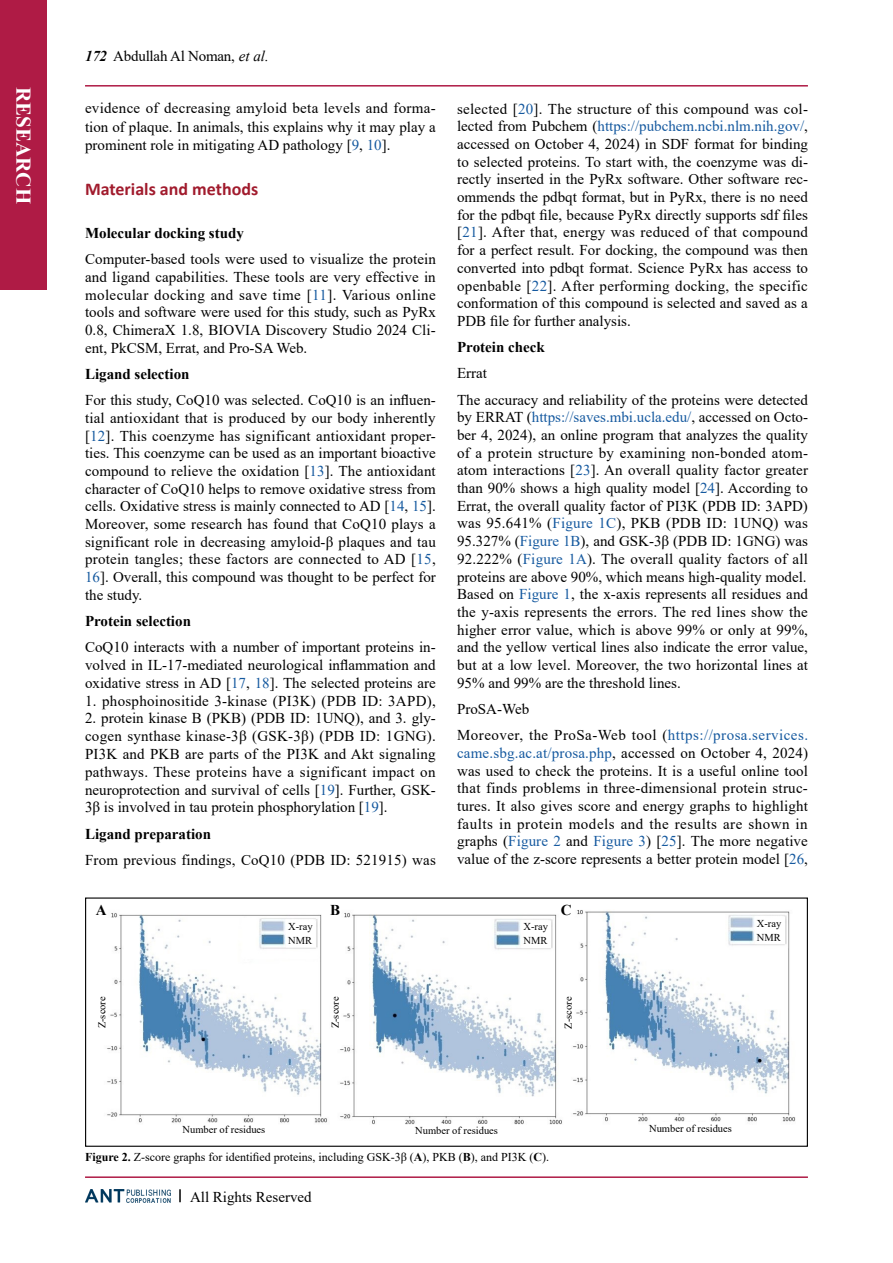
<style>
.page{position:relative;width:893px;height:1263px;background:#fff}
.page>*{position:absolute;margin:0;border:0;box-sizing:border-box;transform-origin:0 0}
.t1{font:700 21px "Times New Roman";color:#fff}
.t2{font:700 18px "Calibri";color:#a11b2d}
.t3{font:15px/17.7px "Times New Roman";color:#000;text-align:justify}
.t4{font:700 15px "Times New Roman";color:#000}
.t5{font:15px/26.2px "Times New Roman";letter-spacing:.03em;color:#000}
.t6{font:15px "Times New Roman";letter-spacing:.02em;color:#000}
.t7{font:12px "Times New Roman";color:#000}
.t8{font:10.5px "Times New Roman";color:#000}
.s1{font-weight:700;font-style:italic}
.s2{font-style:italic}
.s3{color:#15599f}
.s4{font-weight:700}
</style>
<div class="page">
<hr style="left:85px;top:85px;width:723px;height:2px;background:#af1b45">
<hr style="left:85px;top:1176px;width:723px;height:2px;background:#af1b45">
<img style="left:85px;top:1189px;width:85px;height:13px">
<svg style="left:179px;top:1189px;width:2px;height:13px"></svg>
<div style="left:0;top:0;width:47px;height:289px;background:#af1b45"></div>
<div style="left:85px;top:897px;width:723px;height:250px;border:1px solid #000"></div>
<img style="left:107px;top:910px;width:689px;height:215px">
<div style="left:194px;top:1123px;width:66px;height:9px;background:#fff"></div>
<div style="left:659px;top:1122px;width:67px;height:9px;background:#fff"></div>
<div style="left:428px;top:1124px;width:66px;height:9px;background:#fff"></div>
<div style="left:97px;top:993px;width:11px;height:39px;background:#fff"></div>
<div style="left:330px;top:993px;width:11px;height:39px;background:#fff"></div>
<div style="left:563px;top:993px;width:11px;height:39px;background:#fff"></div>
<h1 class="t1" style="left:39px;top:87px;width:118px;rotate:90deg">RESEARCH</h1>
<p class="t3" style="left:85px;top:47px;width:185px"><span class="s1">172</span> Abdullah Al Noman, <span class="s2">et al.</span></p>
<p class="t3" style="left:85px;top:99px;width:352px">evidence of decreasing amyloid beta levels and forma&shy;tion of plaque. In animals, this explains why it may play a prominent role in mitigating AD pathology [<span class="s3">9</span>, <span class="s3">10</span>].</p>
<p class="t2" style="left:85px;top:177px;width:175px">Materials and methods</p>
<p class="t4" style="left:85px;top:222px;width:160px">Molecular docking study</p>
<p class="t3" style="left:85px;top:250px;width:352px">Computer-based tools were used to visualize the protein and ligand capabilities. These tools are very effective in molecular docking and save time [<span class="s3">11</span>]. Various online tools and software were used for this study, such as PyRx 0.8, ChimeraX 1.8, BIOVIA Discovery Studio 2024 Cli&shy;ent, PkCSM, Errat, and Pro-SA Web.</p>
<p class="t4" style="left:85px;top:363px;width:106px">Ligand selection</p>
<p class="t3" style="left:85px;top:391px;width:352px">For this study, CoQ10 was selected. CoQ10 is an influen&shy;tial antioxidant that is produced by our body inherently [<span class="s3">12</span>]. This coenzyme has significant antioxidant proper&shy;ties. This coenzyme can be used as an important bioactive compound to relieve the oxidation [<span class="s3">13</span>]. The antioxidant character of CoQ10 helps to remove oxidative stress from cells. Oxidative stress is mainly connected to AD [<span class="s3">14</span>, <span class="s3">15</span>].<br>Moreover, some research has found that CoQ10 plays a significant role in decreasing amyloid-β plaques and tau protein tangles; these factors are connected to AD [<span class="s3">15</span>, <span class="s3">16</span>]. Overall, this compound was thought to be perfect for the study.</p>
<p class="t4" style="left:85px;top:610px;width:107px">Protein selection</p>
<p class="t3" style="left:85px;top:638px;width:352px">CoQ10 interacts with a number of important proteins in&shy;volved in IL-17-mediated neurological inflammation and oxidative stress in AD [<span class="s3">17</span>, <span class="s3">18</span>]. The selected proteins are</p>
<p class="t6" style="left:85px;top:690px;width:352px">1. phosphoinositide 3-kinase (PI3K) (PDB ID: 3APD),</p>
<p class="t3" style="left:85px;top:709px;width:352px">2. protein kinase B (PKB) (PDB ID: 1UNQ), and 3. gly&shy;cogen synthase kinase-3β (GSK-3β) (PDB ID: 1GNG).<br>PI3K and PKB are parts of the PI3K and Akt signaling pathways. These proteins have a significant impact on neuroprotection and survival of cells [<span class="s3">19</span>]. Further, GSK-3β is involved in tau protein phosphorylation [<span class="s3">19</span>].</p>
<p class="t4" style="left:85px;top:823px;width:128px">Ligand preparation</p>
<p class="t3" style="left:85px;top:850px;width:352px">From previous findings, CoQ10 (PDB ID: 521915) was</p>
<p class="t3" style="left:457px;top:99px;width:352px">selected [<span class="s3">20</span>]. The structure of this compound was col&shy;lected from Pubchem (<span class="s3">https://pubchem.ncbi.nlm.nih.gov/</span>, accessed on October 4, 2024) in SDF format for binding to selected proteins. To start with, the coenzyme was di&shy;rectly inserted in the PyRx software. Other software rec&shy;ommends the pdbqt format, but in PyRx, there is no need for the pdbqt file, because PyRx directly supports sdf files [<span class="s3">21</span>]. After that, energy was reduced of that compound for a perfect result. For docking, the compound was then converted into pdbqt format. Science PyRx has access to openbable [<span class="s3">22</span>]. After performing docking, the specific conformation of this compound is selected and saved as a PDB file for further analysis.</p>
<p class="t4" style="left:457px;top:336px;width:89px">Protein check</p>
<p class="t3" style="left:457px;top:360px;width:352px;line-height:26.2px">Errat<br>The accuracy and reliability of the proteins were detected</p>
<p class="t3" style="left:457px;top:408px;width:352px">by ERRAT (<span class="s3">https://saves.mbi.ucla.edu/</span>, accessed on Octo&shy;ber 4, 2024), an online program that analyzes the quality of a protein structure by examining non-bonded atom&shy;atom interactions [<span class="s3">23</span>]. An overall quality factor greater than 90% shows a high quality model [<span class="s3">24</span>]. According to Errat, the overall quality factor of PI3K (PDB ID: 3APD) was 95.641% (<span class="s3">Figure 1C</span>), PKB (PDB ID: 1UNQ) was 95.327% (<span class="s3">Figure 1B</span>), and GSK-3β (PDB ID: 1GNG) was 92.222% (<span class="s3">Figure 1A</span>). The overall quality factors of all proteins are above 90%, which means high-quality model.<br>Based on <span class="s3">Figure 1</span>, the x-axis represents all residues and the y-axis represents the errors. The red lines show the higher error value, which is above 99% or only at 99%, and the yellow vertical lines also indicate the error value, but at a low level. Moreover, the two horizontal lines at 95% and 99% are the threshold lines.</p>
<p class="t5" style="left:457px;top:695px;width:352px">ProSA-Web<br>Moreover, the ProSa-Web tool (<span class="s3">https://prosa.services.</span></p>
<p class="t3" style="left:457px;top:743px;width:352px"><span class="s3">came.sbg.ac.at/prosa.php</span>, accessed on October 4, 2024) was used to check the proteins. It is a useful online tool that finds problems in three-dimensional protein struc&shy;tures. It also gives score and energy graphs to highlight faults in protein models and the results are shown in graphs (<span class="s3">Figure 2</span> and <span class="s3">Figure 3</span>) [<span class="s3">25</span>]. The more negative value of the z-score represents a better protein model [<span class="s3">26</span>,</p>
<p class="t4" style="left:96px;top:900px;width:12px">A</p>
<p class="t4" style="left:330px;top:900px;width:12px">B</p>
<p class="t4" style="left:561px;top:899px;width:12px">C</p>
<p class="t8" style="left:288px;top:919px;width:26px">X-ray</p>
<p class="t8" style="left:288px;top:933px;width:25px">NMR</p>
<p class="t8" style="left:524px;top:919px;width:26px">X-ray</p>
<p class="t8" style="left:524px;top:933px;width:25px">NMR</p>
<p class="t8" style="left:95px;top:1028px;width:34px;rotate:-90deg">Z-score</p>
<p class="t8" style="left:328px;top:1028px;width:34px;rotate:-90deg">Z-score</p>
<p class="t8" style="left:561px;top:1029px;width:34px;rotate:-90deg">Z-score</p>
<p class="t8" style="left:757px;top:916px;width:26px">X-ray</p>
<p class="t8" style="left:757px;top:930px;width:25px">NMR</p>
<p class="t8" style="left:183px;top:1122px;width:84px">Number of residues</p>
<p class="t8" style="left:415px;top:1123px;width:84px">Number of residues</p>
<p class="t8" style="left:649px;top:1121px;width:84px">Number of residues</p>
<p class="t7" style="left:85px;top:1148px;width:466px"><span class="s4">Figure 2.</span> Z-score graphs for identified proteins, including GSK-3β (<span class="s4">A</span>), PKB (<span class="s4">B</span>), and PI3K (<span class="s4">C</span>).</p>
<p class="t3" style="left:190px;top:1187px;width:123px">All Rights Reserved</p>
</div>
